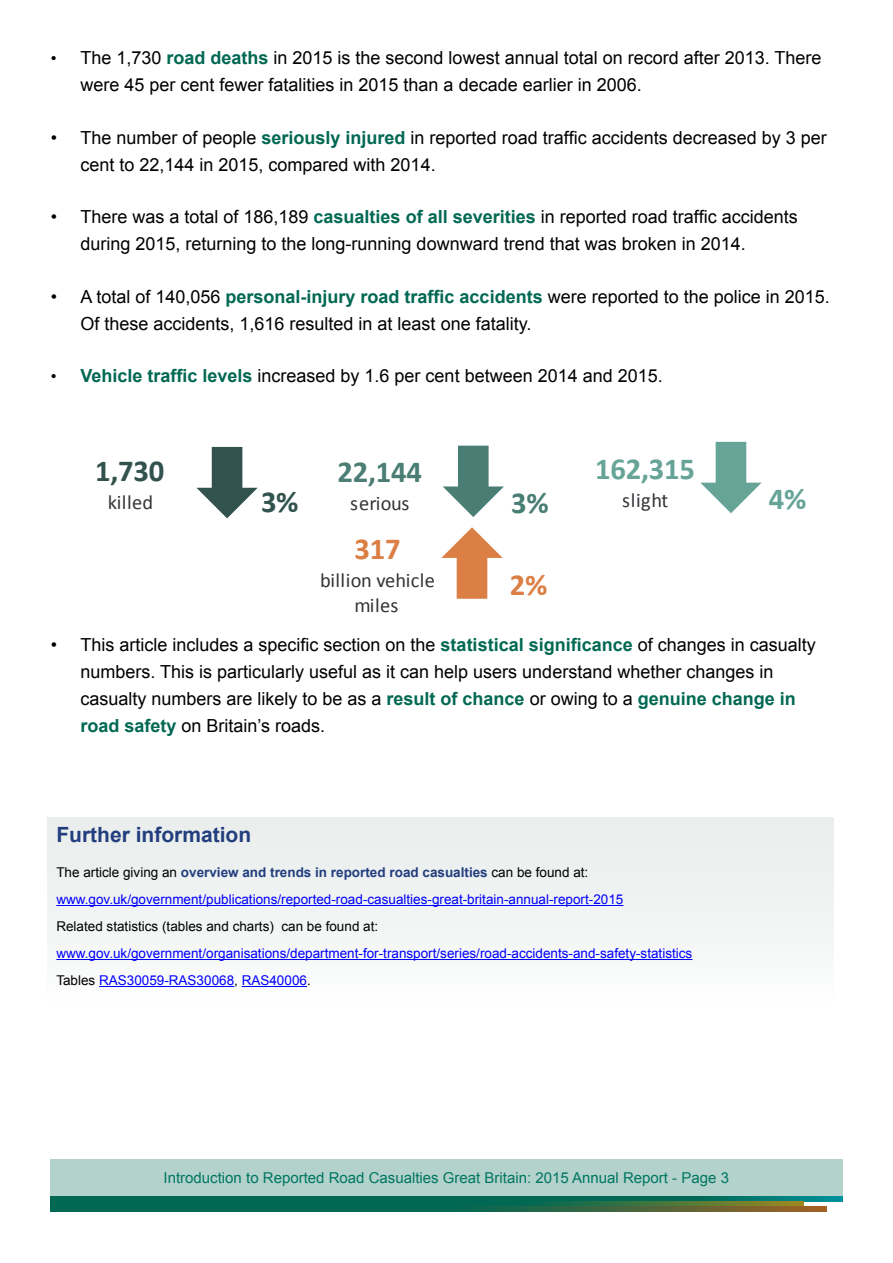
<style>
.page{position:relative;width:893px;height:1263px;background:#fff}
.page>*{position:absolute;margin:0;border:0;box-sizing:border-box;transform-origin:0 0}
.t1{font:700 30.6px "Calibri";letter-spacing:-.005em;color:#66a498}
.t2{font:700 30.6px "Calibri";color:#4a7d73}
.t3{font:700 30.6px "Calibri";color:#32534d}
.t4{font:700 30.6px "Calibri";color:#db7f44}
.t5{font:700 21px "Arial";color:#233e7e}
.t6{font:20.4px/24.3px "Calibri";letter-spacing:.02em;color:#323437;text-align:center}
.t7{font:20.4px "Calibri";letter-spacing:-.01em;color:#323437}
.t8{font:18px/27px "Arial";color:#000}
.t9{font:15px "Arial";color:#007662}
.Contents{font:13.5px "Arial";color:#00f}
.Contents-2{font:700 13.5px "Arial";color:#233e7e}
.Contents-3{font:13.5px "Arial";color:#000}
.s1{font-size:16.5px}
.s2{font-weight:700;color:#006853}
.s3{font-weight:400;color:#000}
.s4{color:#000}
</style>
<div class="page">
<div style="left:50px;top:1160px;width:792px;height:36px;background:#b3d2cb"></div>
<svg style="left:50px;top:1196px;width:792px;height:5px;background:#006b59"></svg>
<svg style="left:50px;top:1201px;width:753px;height:5px;background:#1b6d4a"></svg>
<svg style="left:50px;top:1206px;width:777px;height:6px;background:#256647"></svg>
<div style="left:48px;top:818px;width:785px;height:189px;background:#f1f4f4"></div>
<hr style="left:56px;top:905px;width:567px;height:1px;background:#00f">
<hr style="left:56px;top:959px;width:636px;height:1px;background:#00f">
<hr style="left:99px;top:986px;width:135px;height:1px;background:#00f">
<hr style="left:242px;top:986px;width:65px;height:1px;background:#00f">
<svg style="left:196px;top:447px;width:62px;height:71px"></svg>
<svg style="left:443px;top:446px;width:61px;height:71px"></svg>
<svg style="left:700px;top:442px;width:62px;height:71px"></svg>
<svg style="left:441px;top:527px;width:62px;height:72px"></svg>
<p class="t8" style="left:80px;top:44px;width:743px;text-indent:-30px"><span class="s1">•</span> The 1,730 <span class="s2">road deaths</span> in 2015 is the second lowest annual total on record after 2013. There were 45 per cent fewer fatalities in 2015 than a decade earlier in 2006.</p>
<p class="t8" style="left:80px;top:124px;width:748px;text-indent:-30px">• The number of people <span class="s2">seriously injured</span> in reported road traffic accidents decreased by 3 per cent to 22,144 in 2015, compared with 2014.</p>
<p class="t8" style="left:80px;top:204px;width:719px;text-indent:-30px">• There was a total of 186,189 <span class="s2">casualties of all severities</span> in reported road traffic accidents during 2015, returning to the long-running downward trend that was broken in 2014.</p>
<p class="t8" style="left:80px;top:283px;width:751px;text-indent:-30px">• A total of 140,056 <span class="s2">personal-injury road traffic accidents</span> were reported to the police in 2015.<br>Of these accidents, 1,616 resulted in at least one fatality.</p>
<p class="t8" style="left:51px;top:363px;width:614px"><span class="s1">•</span> <span class="s2">Vehicle traffic levels</span> increased by 1.6 per cent between 2014 and 2015.</p>
<p class="t3" style="left:95px;top:451px;width:71px">1,730</p>
<p class="t6" style="left:108px;top:490px;width:47px">killed</p>
<p class="t3" style="left:261px;top:482px;width:39px">3%</p>
<p class="t2" style="left:338px;top:453px;width:86px">22,144</p>
<p class="t7" style="left:350px;top:491px;width:61px">serious</p>
<p class="t2" style="left:511px;top:483px;width:39px">3%</p>
<p class="t4" style="left:355px;top:529px;width:48px">317</p>
<p class="t6" style="left:320px;top:568px;width:116px">billion vehicle miles</p>
<p class="t4" style="left:510px;top:565px;width:39px">2%</p>
<p class="t1" style="left:595px;top:449px;width:101px">162,315</p>
<p class="t6" style="left:622px;top:488px;width:48px">slight</p>
<p class="t1" style="left:769px;top:479px;width:39px">4%</p>
<p class="t8" style="left:80px;top:631px;width:737px;text-indent:-30px">• This article includes a specific section on the <span class="s2">statistical significance</span> of changes in casualty numbers. This is particularly useful as it can help users understand whether changes in casualty numbers are likely to be as a <span class="s2">result of chance</span> or owing to a <span class="s2">genuine change in road safety</span> on Britain’s roads.</p>
<p class="t5" style="left:56px;top:820px;width:196px">Further information</p>
<p class="Contents-2" style="left:56px;top:863px;width:533px"><span class="s3">The article giving an</span> overview and trends in reported road casualties <span class="s3">can be found at:</span></p>
<p class="Contents" style="left:56px;top:890px;width:569px">www.gov.uk/government/publications/reported-road-casualties-great-britain-annual-report-2015</p>
<p class="Contents-3" style="left:56px;top:917px;width:323px">Related statistics (tables and charts) can be found at:</p>
<p class="Contents" style="left:56px;top:944px;width:637px">www.gov.uk/government/organisations/department-for-transport/series/road-accidents-and-safety-statistics</p>
<p class="Contents" style="left:56px;top:971px;width:256px"><span class="s4">Tables</span> RAS30059-RAS30068<span class="s4">,</span> RAS40006<span class="s4">.</span></p>
<p class="t9" style="left:164px;top:1168px;width:567px">Introduction to Reported Road Casualties Great Britain: 2015 Annual Report - Page 3</p>
</div>
